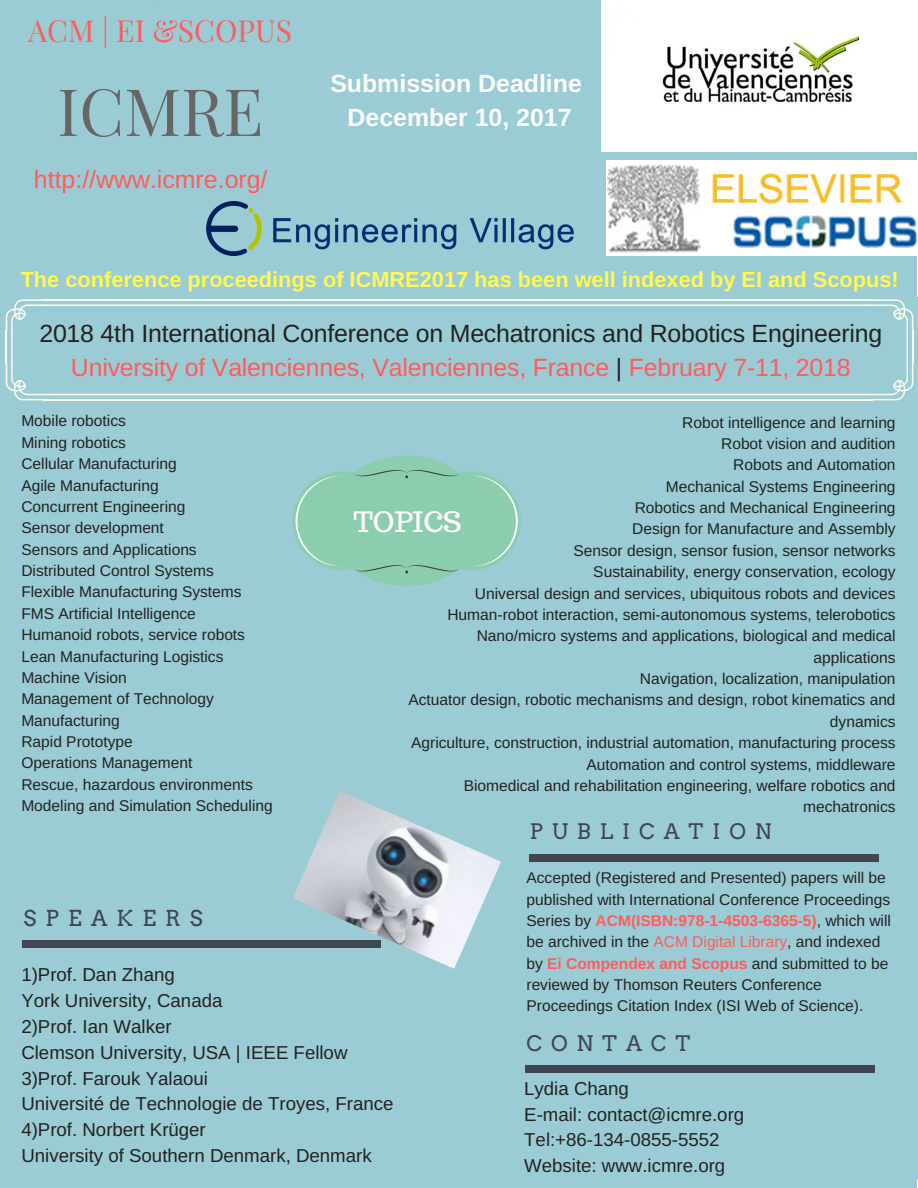
<style>
.page{position:relative;width:918px;height:1188px;background:#fff}
.page>*{position:absolute;margin:0;border:0;box-sizing:border-box;transform-origin:0 0}
.t1{font:65.4px "Playfair Display SC";color:#666}
.t2{font:30.3px "Playfair Display";color:#ff5c5c}
.t3{font:28.05px "Trocchi";color:#fff}
.t4{font:24.9px/33.8px "Arimo";letter-spacing:-.01em;color:#222;text-align:center}
.t5{font:700 24.9px/33.8px "Arimo";color:#fff;text-align:center}
.t6{font:24.9px "Arimo";color:#ff5c5c}
.t7{font:700 21.75px "Arimo";color:#fff952}
.t8{font:21.75px "Arvo";letter-spacing:.42em;color:#3f4652}
.t9{font:21.3px "Arvo";letter-spacing:.42em;color:#3f4652}
.t10{font:18.75px/25.8px "Arimo";color:#222}
.t11{font:15.6px/21.3px "Arimo";color:#222}
.s1{color:#ff5c5c}
.s2{font-weight:700;color:#ff5c5c}
</style>
<div class="page">
<div style="left:0;top:0;width:917px;height:1188px;background:#9bcbd4"></div>
<div style="left:459px;top:297px;width:459px;height:596px;background:#9bcbd4"></div>
<div style="left:468px;top:584px;width:450px;height:595px;background:#9bcbd4"></div>
<div style="left:23px;top:940px;width:358px;height:8px;background:#3f4652"></div>
<div style="left:529px;top:854px;width:349px;height:8px;background:#3f4652"></div>
<img style="left:207px;top:201px;width:367px;height:54px">
<img style="left:606px;top:161px;width:311px;height:94px">
<svg style="left:6px;top:299px;width:907px;height:101px"></svg>
<img style="left:293px;top:791px;width:208px;height:178px">
<svg style="left:293px;top:456px;width:228px;height:130px"></svg>
<div style="left:526px;top:1065px;width:349px;height:8px;background:#3f4652"></div>
<img style="left:602px;top:0;width:315px;height:152px">
<h2 class="t2" style="left:28px;top:9px;width:266px">ACM | EI &amp;SCOPUS</h2>
<h1 class="t1" style="left:57px;top:65px;width:208px">ICMRE</h1>
<h3 class="t6" style="left:34px;top:165px;width:235px">http://www.icmre.org/</h3>
<h3 class="t5" style="left:330px;top:67px;width:253px">Submission Deadline<br>December 10, 2017</h3>
<h3 class="t7" style="left:21px;top:267px;width:880px">The conference proceedings of ICMRE2017 has been well indexed by EI and Scopus!</h3>
<h3 class="t4" style="left:39px;top:316px;width:845px">2018 4th International Conference on Mechatronics and Robotics Engineering<br><span class="s1">University of Valenciennes, Valenciennes, France</span> | <span class="s1">February 7-11, 2018</span></h3>
<p class="t11" style="left:21px;top:410px;width:253px">Mobile robotics<br>Mining robotics<br>Cellular Manufacturing<br>Agile Manufacturing<br>Concurrent Engineering<br>Sensor development<br>Sensors and Applications<br>Distributed Control Systems<br>Flexible Manufacturing Systems<br>FMS Artificial Intelligence<br>Humanoid robots, service robots<br>Lean Manufacturing Logistics<br>Machine Vision<br>Management of Technology<br>Manufacturing<br>Rapid Prototype<br>Operations Management<br>Rescue, hazardous environments<br>Modeling and Simulation Scheduling</p>
<p class="t11" style="left:408px;top:411px;width:489px;text-align:right">Robot intelligence and learning<br>Robot vision and audition<br>Robots and Automation<br>Mechanical Systems Engineering<br>Robotics and Mechanical Engineering<br>Design for Manufacture and Assembly<br>Sensor design, sensor fusion, sensor networks<br>Sustainability, energy conservation, ecology<br>Universal design and services, ubiquitous robots and devices Human-robot interaction, semi-autonomous systems, telerobotics Nano/micro systems and applications, biological and medical applications<br>Navigation, localization, manipulation<br>Actuator design, robotic mechanisms and design, robot kinematics and dynamics<br>Agriculture, construction, industrial automation, manufacturing process Automation and control systems, middleware<br>Biomedical and rehabilitation engineering, welfare robotics and mechatronics</p>
<h3 class="t3" style="left:353px;top:504px;width:110px">TOPICS</h3>
<h3 class="t9" style="left:530px;top:819px;width:243px">PUBLICATION</h3>
<h3 class="t8" style="left:24px;top:905px;width:181px">SPEAKERS</h3>
<p class="t10" style="left:21px;top:962px;width:374px">1)Prof. Dan Zhang<br>York University, Canada<br>2)Prof. Ian Walker<br>Clemson University, USA | IEEE Fellow<br>3)Prof. Farouk Yalaoui<br>Université de Technologie de Troyes, France<br>4)Prof. Norbert Krüger<br>University of Southern Denmark, Denmark</p>
<p class="t11" style="left:526px;top:867px;width:366px">Accepted (Registered and Presented) papers will be published with International Conference Proceedings Series by <span class="s2">ACM(ISBN:978-1-4503-6365-5)</span>, which will be archived in the <span class="s1">ACM Digital Library</span>, and indexed by <span class="s2">Ei Compendex and Scopus</span> and submitted to be reviewed by Thomson Reuters Conference Proceedings Citation Index (ISI Web of Science).</p>
<h3 class="t9" style="left:526px;top:1030px;width:165px">CONTACT</h3>
<p class="t10" style="left:524px;top:1075px;width:222px">Lydia Chang<br>E-mail: contact@icmre.org<br>Tel:+86-134-0855-5552<br>Website: www.icmre.org</p>
</div>
